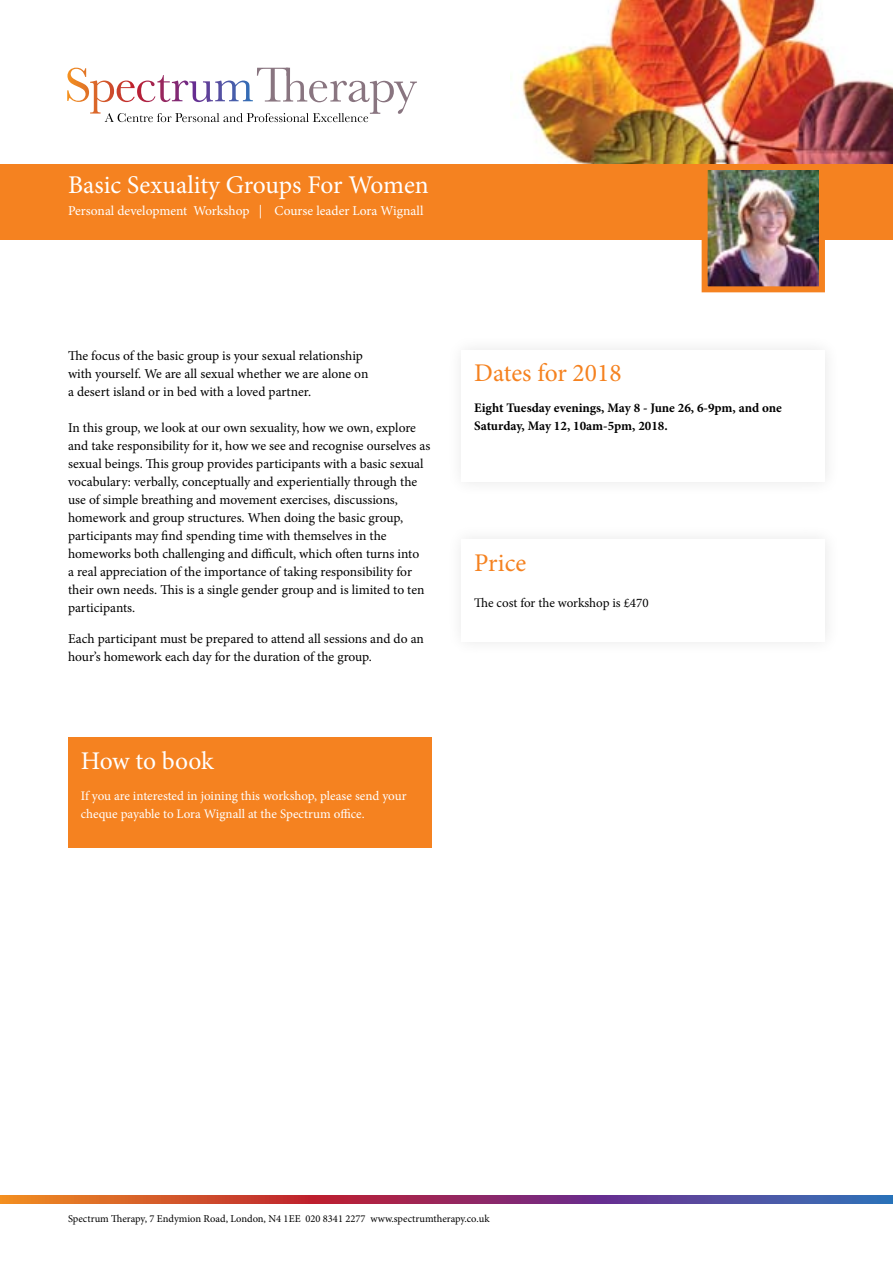
<style>
.page{position:relative;width:893px;height:1263px;background:#fff}
.page>*{position:absolute;margin:0;border:0;box-sizing:border-box;transform-origin:0 0}
.t1{font:25.5px "Minion Pro";letter-spacing:-.005em;color:#fff}
.t2{font:25.5px "Minion Pro";color:#f58220}
.t3{font:13.5px/18px "Minion Pro";color:#000}
.t4{font:13.5px "Minion Pro";color:#fff}
.t5{font:13.05px/18px "Minion Pro";letter-spacing:-.005em;color:#fff}
.t6{font:700 13.05px/18px "Minion Pro";color:#000}
.t7{font:13.05px "Minion Pro";letter-spacing:-.005em;color:#000}
.t8{font:10.5px "Minion Pro";color:#000}
</style>
<div class="page">
<img style="left:522px;top:0;width:371px;height:164px">
<svg style="left:67px;top:68px;width:350px;height:54px"></svg>
<div style="left:68px;top:738px;width:364px;height:110px;background:#f58220"></div>
<div style="left:445px;top:334px;width:396px;height:163px;background:#fbfbfb"></div>
<div style="left:461px;top:350px;width:364px;height:132px;background:#fff"></div>
<div style="left:0;top:164px;width:893px;height:75px;background:#f58220"></div>
<img style="left:709px;top:171px;width:109px;height:114px">
<div style="left:702px;top:164px;width:123px;height:128px;border:6px solid #f58220"></div>
<svg style="left:0;top:1195px;width:893px;height:9px;background:#944762"></svg>
<h1 class="t1" style="left:68px;top:167px;width:362px">Basic Sexuality Groups For Women</h1>
<p class="t4" style="left:68px;top:202px;width:357px">Personal development Workshop | Course leader Lora Wignall</p>
<p class="t3" style="left:68px;top:347px;width:302px">The focus of the basic group is your sexual relationship with yourself. We are all sexual whether we are alone on a desert island or in bed with a loved partner.</p>
<p class="t3" style="left:68px;top:419px;width:364px">In this group, we look at our own sexuality, how we own, explore and take responsibility for it, how we see and recognise ourselves as sexual beings. This group provides participants with a basic sexual vocabulary: verbally, conceptually and experientially through the use of simple breathing and movement exercises, discussions, homework and group structures. When doing the basic group, participants may find spending time with themselves in the homeworks both challenging and difficult, which often turns into<br>a real appreciation of the importance of taking responsibility for their own needs. This is a single gender group and is limited to ten participants.</p>
<p class="t3" style="left:68px;top:629px;width:357px">Each participant must be prepared to attend all sessions and do an hour’s homework each day for the duration of the group.</p>
<h1 class="t1" style="left:81px;top:744px;width:135px">How to book</h1>
<p class="t5" style="left:81px;top:787px;width:327px">If you are interested in joining this workshop, please send your cheque payable to Lora Wignall at the Spectrum office.</p>
<h1 class="t2" style="left:474px;top:356px;width:149px">Dates for 2018</h1>
<p class="t6" style="left:474px;top:399px;width:309px">Eight Tuesday evenings, May 8 - June 26, 6-9pm, and one<br>Saturday, May 12, 10am-5pm, 2018.</p>
<h1 class="t2" style="left:474px;top:545px;width:54px">Price</h1>
<p class="t7" style="left:474px;top:594px;width:176px">The cost for the workshop is £470</p>
<p class="t8" style="left:68px;top:1212px;width:423px">Spectrum Therapy, 7 Endymion Road, London, N4 1EE 020 8341 2277 www.spectrumtherapy.co.uk</p>
</div>
